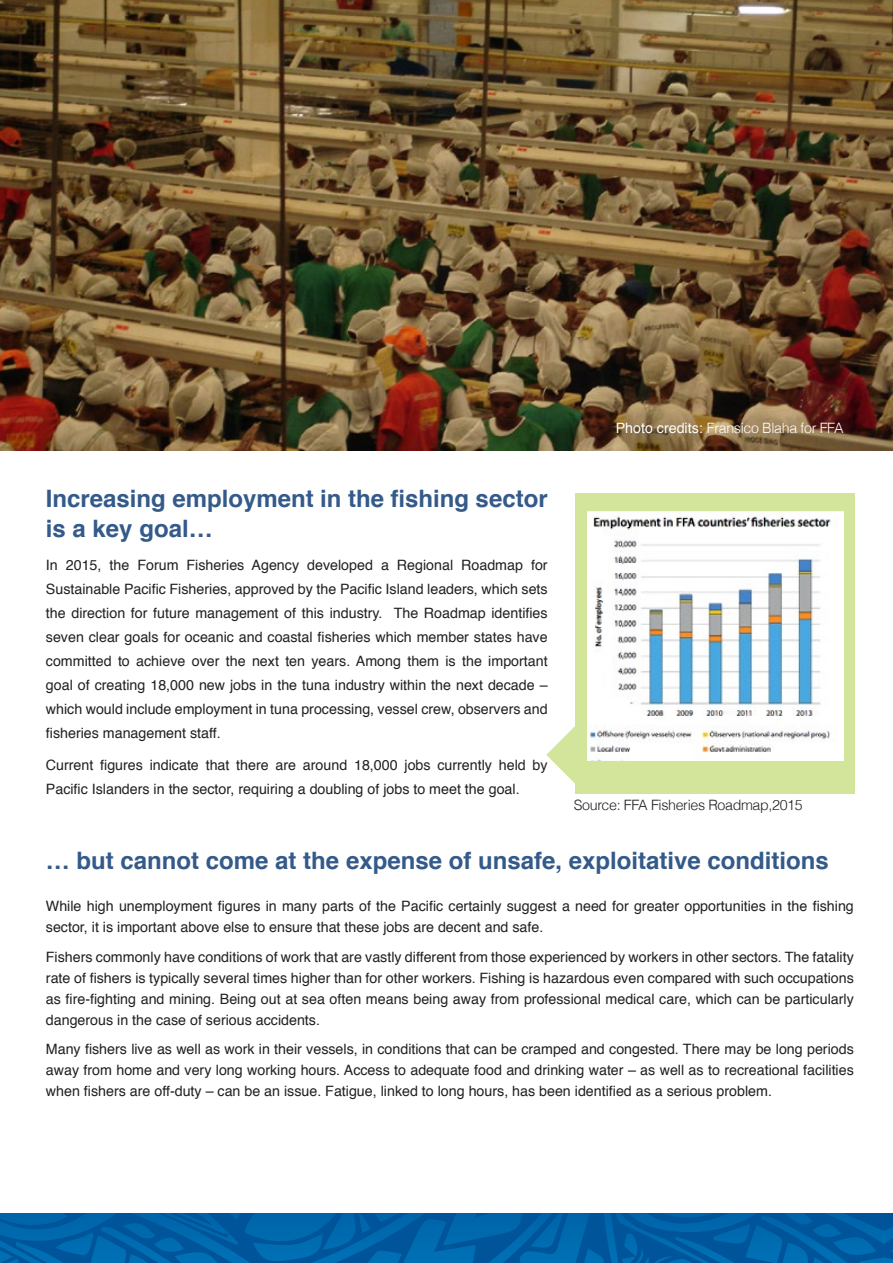
<style>
.page{position:relative;width:893px;height:1263px;background:#fff}
.page>*{position:absolute;margin:0;border:0;box-sizing:border-box;transform-origin:0 0}
.t1{font:700 24px/30px "Helvetica";color:#345a8a}
.t2{font:14.25px/24px "Helvetica";color:#231f20;text-align:justify}
.t3{font:300 14.25px "Helvetica";letter-spacing:-.025em;color:#fff}
.t4{font:300 14.25px "Helvetica";letter-spacing:-.025em;color:#231f20}
.s1{font-weight:400}
</style>
<div class="page">
<div style="left:576px;top:493px;width:279px;height:300px;background:#d3e49b"></div>
<img style="left:0;top:0;width:893px;height:450px">
<svg style="left:546px;top:725px;width:30px;height:59px"></svg>
<img style="left:587px;top:511px;width:256px;height:249px">
<svg style="left:0;top:1213px;width:893px;height:50px;background:#0060a5"></svg>
<h1 class="t1" style="left:46px;top:484px;width:503px">Increasing employment in the fishing sector is a key goal…</h1>
<p class="t2" style="left:46px;top:553px;width:503px">In 2015, the Forum Fisheries Agency developed a Regional Roadmap for Sustainable Pacific Fisheries, approved by the Pacific Island leaders, which sets the direction for future management of this industry. The Roadmap identifies seven clear goals for oceanic and coastal fisheries which member states have committed to achieve over the next ten years. Among them is the important goal of creating 18,000 new jobs in the tuna industry within the next decade – which would include employment in tuna processing, vessel crew, observers and fisheries management staff.</p>
<p class="t2" style="left:46px;top:754px;width:503px">Current figures indicate that there are around 18,000 jobs currently held by<br>Pacific Islanders in the sector, requiring a doubling of jobs to meet the goal.</p>
<p class="t3" style="left:616px;top:416px;width:229px"><span class="s1">Photo credits:</span> Fransico Blaha for FFA</p>
<p class="t4" style="left:574px;top:793px;width:230px">Source: FFA Fisheries Roadmap,2015</p>
<h1 class="t1" style="left:46px;top:846px;width:784px">… but cannot come at the expense of unsafe, exploitative conditions</h1>
<p class="t2" style="left:46px;top:896px;width:809px;line-height:21px">While high unemployment figures in many parts of the Pacific certainly suggest a need for greater opportunities in the fishing sector, it is important above else to ensure that these jobs are decent and safe.</p>
<p class="t2" style="left:46px;top:946px;width:809px;line-height:21px">Fishers commonly have conditions of work that are vastly different from those experienced by workers in other sectors. The fatality rate of fishers is typically several times higher than for other workers. Fishing is hazardous even compared with such occupations as fire-fighting and mining. Being out at sea often means being away from professional medical care, which can be particularly dangerous in the case of serious accidents.</p>
<p class="t2" style="left:46px;top:1039px;width:809px;line-height:21px">Many fishers live as well as work in their vessels, in conditions that can be cramped and congested. There may be long periods away from home and very long working hours. Access to adequate food and drinking water – as well as to recreational facilities when fishers are off-duty – can be an issue. Fatigue, linked to long hours, has been identified as a serious problem.</p>
</div>
